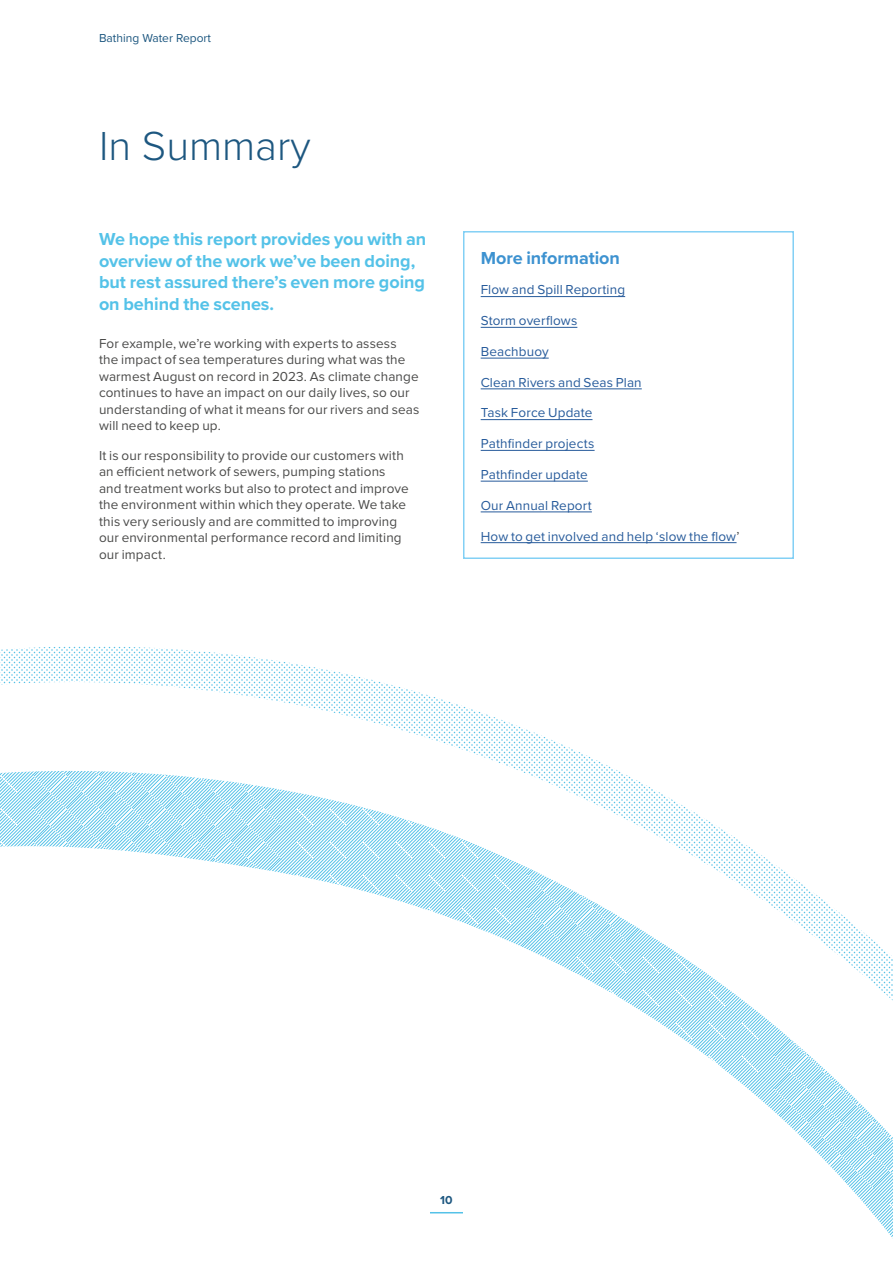
<style>
.page{position:relative;width:893px;height:1263px;background:#fff}
.page>*{position:absolute;margin:0;border:0;box-sizing:border-box;transform-origin:0 0}
.t1{font:300 42px "Proxima Nova";color:#1d5780}
.t2{font:700 18px/21.6px "Proxima Nova";letter-spacing:-.005em;color:#54c2e8}
.t3{font:700 18px "Proxima Nova";color:#3d92d0}
.t4{font:13.5px/16.5px "Proxima Nova";letter-spacing:.01em;color:#4a4a49}
.t5{font:13.5px "Proxima Nova";letter-spacing:.01em;color:#275b9b}
.t6{font:12px "Proxima Nova";color:#1d5780}
.t7{font:700 12px "Proxima Nova";color:#1d5780}
.s1{color:#4a4a49}
</style>
<div class="page">
<hr style="left:481px;top:296px;width:144px;height:1px;background:#275b9b">
<hr style="left:481px;top:327px;width:96px;height:1px;background:#275b9b">
<hr style="left:481px;top:358px;width:68px;height:1px;background:#275b9b">
<hr style="left:481px;top:388px;width:161px;height:1px;background:#275b9b">
<hr style="left:481px;top:419px;width:111px;height:1px;background:#275b9b">
<hr style="left:481px;top:450px;width:114px;height:1px;background:#275b9b">
<hr style="left:481px;top:481px;width:107px;height:1px;background:#275b9b">
<hr style="left:481px;top:511px;width:111px;height:1px;background:#275b9b">
<hr style="left:481px;top:542px;width:255px;height:1px;background:#275b9b">
<div style="left:463px;top:231px;width:331px;height:328px;border:2px solid #83d0f5"></div>
<svg style="left:0;top:646px;width:535px;height:87px"></svg>
<svg style="left:0;top:733px;width:893px;height:506px"></svg>
<p class="t6" style="left:99px;top:30px;width:114px">Bathing Water Report</p>
<h1 class="t1" style="left:99px;top:115px;width:213px">In Summary</h1>
<h2 class="t2" style="left:99px;top:228px;width:329px">We hope this report provides you with an overview of the work we’ve been doing, but rest assured there’s even more going on behind the scenes.</h2>
<p class="t4" style="left:99px;top:334px;width:322px">For example, we’re working with experts to assess<br>the impact of sea temperatures during what was the warmest August on record in 2023. As climate change continues to have an impact on our daily lives, so our understanding of what it means for our rivers and seas will need to keep up.</p>
<p class="t4" style="left:99px;top:446px;width:311px">It is our responsibility to provide our customers with an efficient network of sewers, pumping stations and treatment works but also to protect and improve the environment within which they operate. We take this very seriously and are committed to improving our environmental performance record and limiting our impact.</p>
<h2 class="t3" style="left:481px;top:244px;width:141px">More information</h2>
<p class="t5" style="left:481px;top:280px;width:146px">Flow and Spill Reporting</p>
<p class="t5" style="left:481px;top:311px;width:98px">Storm overflows</p>
<p class="t5" style="left:481px;top:341px;width:70px">Beachbuoy</p>
<p class="t5" style="left:481px;top:372px;width:163px">Clean Rivers and Seas Plan</p>
<p class="t5" style="left:481px;top:403px;width:113px">Task Force Update</p>
<p class="t5" style="left:481px;top:434px;width:115px">Pathfinder projects</p>
<p class="t5" style="left:481px;top:464px;width:109px">Pathfinder update</p>
<p class="t5" style="left:481px;top:495px;width:113px">Our Annual Report</p>
<p class="t5" style="left:481px;top:526px;width:260px">How to get involved and help ‘slow the flow<span class="s1">’</span></p>
<p class="t7" style="left:440px;top:1191px;width:14px">10</p>
</div>
